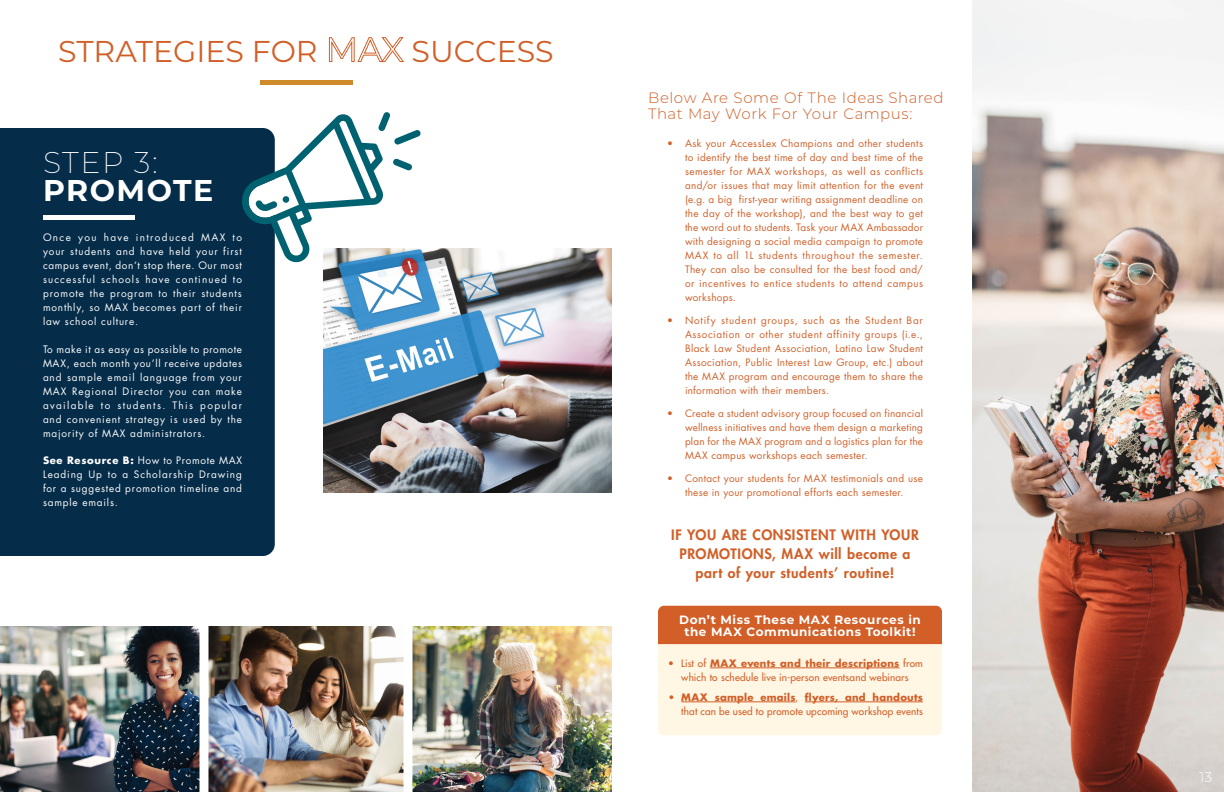
<style>
.page{position:relative;width:1224px;height:792px;background:#fff}
.page>*{position:absolute;margin:0;border:0;box-sizing:border-box;transform-origin:0 0}
.t1{font:30.1px "Montserrat";color:#d15f27}
.t2{font:700 30px "Montserrat";letter-spacing:.05em;color:#fff}
.t3{font:200 30px "Montserrat";color:#fff}
.t4{font:300 15px/16px "Montserrat";letter-spacing:.035em;color:#d15f27}
.t5{font:800 14px/19px "Futura Std";letter-spacing:.04em;color:#d15f27;text-align:center}
.t6{font:300 14px "Montserrat";color:#fff}
.t7{font:700 12px/12px "Montserrat";letter-spacing:.045em;color:#fff;text-align:center}
.t8{font:10px/14px "Futura Std";letter-spacing:.03em;color:#d15f27;text-align:justify}
.t9{font:10px/14px "Futura Std";letter-spacing:.08em;color:#fff;text-align:justify}
.t10{font:500 10px/14px "Futura Std";letter-spacing:.015em;color:#d15f27;text-align:center}
.s1{font-size:34.1px}
.s2{font-weight:700}
</style>
<div class="page">
<img style="left:0;top:626px;width:200px;height:166px">
<img style="left:208px;top:626px;width:196px;height:166px">
<img style="left:412px;top:626px;width:200px;height:166px">
<img style="left:972px;top:0;width:252px;height:792px">
<img style="left:324px;top:248px;width:288px;height:244px">
<div style="left:658px;top:626px;width:284px;height:109px;background:#fff6e4;border-radius:6px"></div>
<div style="left:658px;top:606px;width:284px;height:38px;background:#d15f27"></div>
<div style="left:0;top:128px;width:275px;height:428px;background:#052c49"></div>
<div style="left:43px;top:215px;width:92px;height:5px;background:#fff"></div>
<hr style="left:710px;top:668px;width:189px;height:1px;background:#d15f27">
<hr style="left:681px;top:702px;width:114px;height:1px;background:#d15f27">
<hr style="left:805px;top:702px;width:118px;height:1px;background:#d15f27">
<svg style="left:239px;top:112px;width:182px;height:152px"></svg>
<div style="left:260px;top:80px;width:92px;height:5px;background:#cf8a29"></div>
<h1 class="t1" style="left:58px;top:30px;width:497px">STRATEGIES FOR <span class="s1">MAX</span> SUCCESS</h1>
<h2 class="t3" style="left:43px;top:142px;width:116px">STEP 3:</h2>
<h2 class="t2" style="left:43px;top:169px;width:172px">PROMOTE</h2>
<p class="t9" style="left:43px;top:231px;width:201px">Once you have introduced MAX to your students and have held your first campus event, don’t stop there. Our most successful schools have continued to promote the program to their students monthly, so MAX becomes part of their law school culture.</p>
<p class="t9" style="left:43px;top:342px;width:201px">To make it as easy as possible to promote MAX, each month you’ll receive updates and sample email language from your MAX Regional Director you can make available to students. This popular and convenient strategy is used by the majority of MAX administrators.</p>
<p class="t9" style="left:43px;top:454px;width:201px"><span class="s2">See Resource B:</span> How to Promote MAX Leading Up to a Scholarship Drawing for a suggested promotion timeline and sample emails.</p>
<h3 class="t4" style="left:648px;top:89px;width:297px">Below Are Some Of The Ideas Shared<br>That May Work For Your Campus:</h3>
<p class="t8" style="left:685px;top:137px;width:240px;text-indent:-18px">• Ask your AccessLex Champions and other students to identify the best time of day and best time of the semester for MAX workshops, as well as conflicts and/or issues that may limit attention for the event (e.g. a big first-year writing assignment deadline on the day of the workshop), and the best way to get the word out to students. Task your MAX Ambassador with designing a social media campaign to promote MAX to all 1L students throughout the semester.<br>They can also be consulted for the best food and/ or incentives to entice students to attend campus workshops.</p>
<p class="t8" style="left:685px;top:314px;width:239px;text-indent:-18px">• Notify student groups, such as the Student Bar Association or other student affinity groups (i.e., Black Law Student Association, Latino Law Student Association, Public Interest Law Group, etc.) about the MAX program and encourage them to share the information with their members.</p>
<p class="t8" style="left:685px;top:407px;width:240px;text-indent:-18px">• Create a student advisory group focused on financial wellness initiatives and have them design a marketing plan for the MAX program and a logistics plan for the MAX campus workshops each semester.</p>
<p class="t8" style="left:667px;top:472px;width:257px;text-align:center">• Contact your students for MAX testimonials and use these in your promotional efforts each semester.</p>
<h3 class="t5" style="left:671px;top:525px;width:249px">IF YOU ARE CONSISTENT WITH YOUR<br>PROMOTIONS, MAX will become a part of your students’ routine!</h3>
<p class="t7" style="left:679px;top:613px;width:243px">Don’t Miss These MAX Resources in the MAX Communications Toolkit!</p>
<p class="t10" style="left:668px;top:656px;width:256px">• List of <span class="s2">MAX events and their descriptions</span> from which to schedule live in-person eventsand webinars</p>
<p class="t10" style="left:668px;top:690px;width:256px;text-align:right"><span class="s2">• MAX sample emails</span>, <span class="s2">flyers, and handouts </span>that can be used to promote upcoming workshop events</p>
<h3 class="t6" style="left:1200px;top:767px;width:14px">13</h3>
</div>
